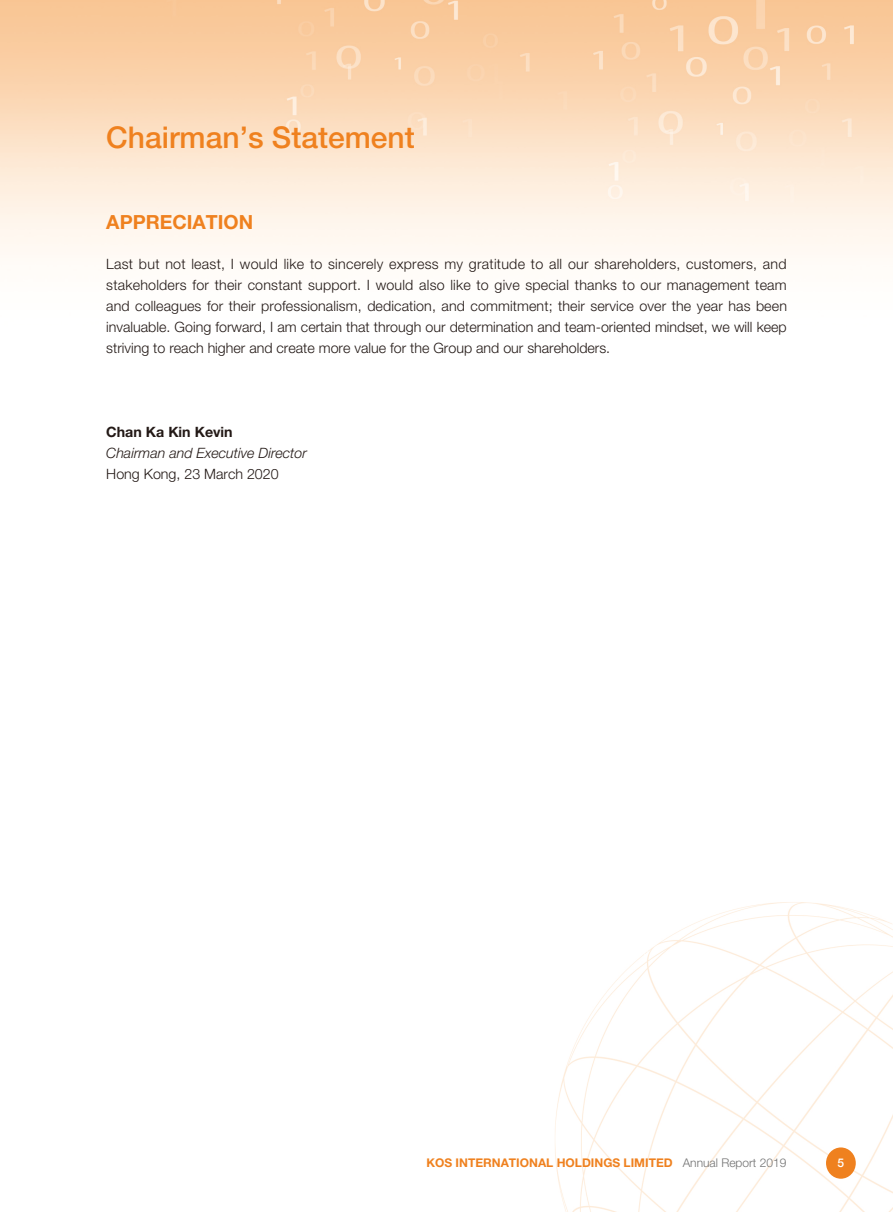
<style>
.page{position:relative;width:893px;height:1212px;background:#fff}
.page>*{position:absolute;margin:0;border:0;box-sizing:border-box;transform-origin:0 0}
.t1{font:500 30px "Helvetica Neue LT Std";color:#ef811f}
.t2{font:700 19.5px "Helvetica Neue LT Std";color:#ef811f}
.t3{font:300 14.25px/21px "Helvetica Neue LT Std";color:#231916;text-align:justify}
.t4{font:italic 300 14.25px "Helvetica Neue LT Std";color:#231916}
.t5{font:700 14.25px "Helvetica Neue LT Std";color:#231916}
.t6{font:700 12px "Helvetica Neue LT Std";color:#ef811f}
.t7{font:500 12px "Helvetica Neue LT Std";color:#fff}
.s1{font-weight:300;color:#727272}
</style>
<div class="page">
<img style="left:0;top:0;width:893px;height:1212px">
<div style="left:826px;top:1147px;width:30px;height:32px;background:#ef811f;border-radius:50%"></div>
<h1 class="t1" style="left:106px;top:120px;width:310px">Chairman’s Statement</h1>
<h2 class="t2" style="left:106px;top:210px;width:148px">APPRECIATION</h2>
<p class="t3" style="left:106px;top:253px;width:682px">Last but not least, I would like to sincerely express my gratitude to all our shareholders, customers, and stakeholders for their constant support. I would also like to give special thanks to our management team and colleagues for their professionalism, dedication, and commitment; their service over the year has been invaluable. Going forward, I am certain that through our determination and team-oriented mindset, we will keep striving to reach higher and create more value for the Group and our shareholders.</p>
<p class="t5" style="left:106px;top:423px;width:128px">Chan Ka Kin Kevin</p>
<p class="t4" style="left:106px;top:445px;width:202px">Chairman and Executive Director</p>
<p class="t3" style="left:106px;top:463px;width:174px">Hong Kong, 23 March 2020</p>
<p class="t6" style="left:426px;top:1155px;width:362px">KOS INTERNATIONAL HOLDINGS LIMITED <span class="s1">Annual Report 2019</span></p>
<p class="t7" style="left:837px;top:1155px;width:8px">5</p>
</div>
